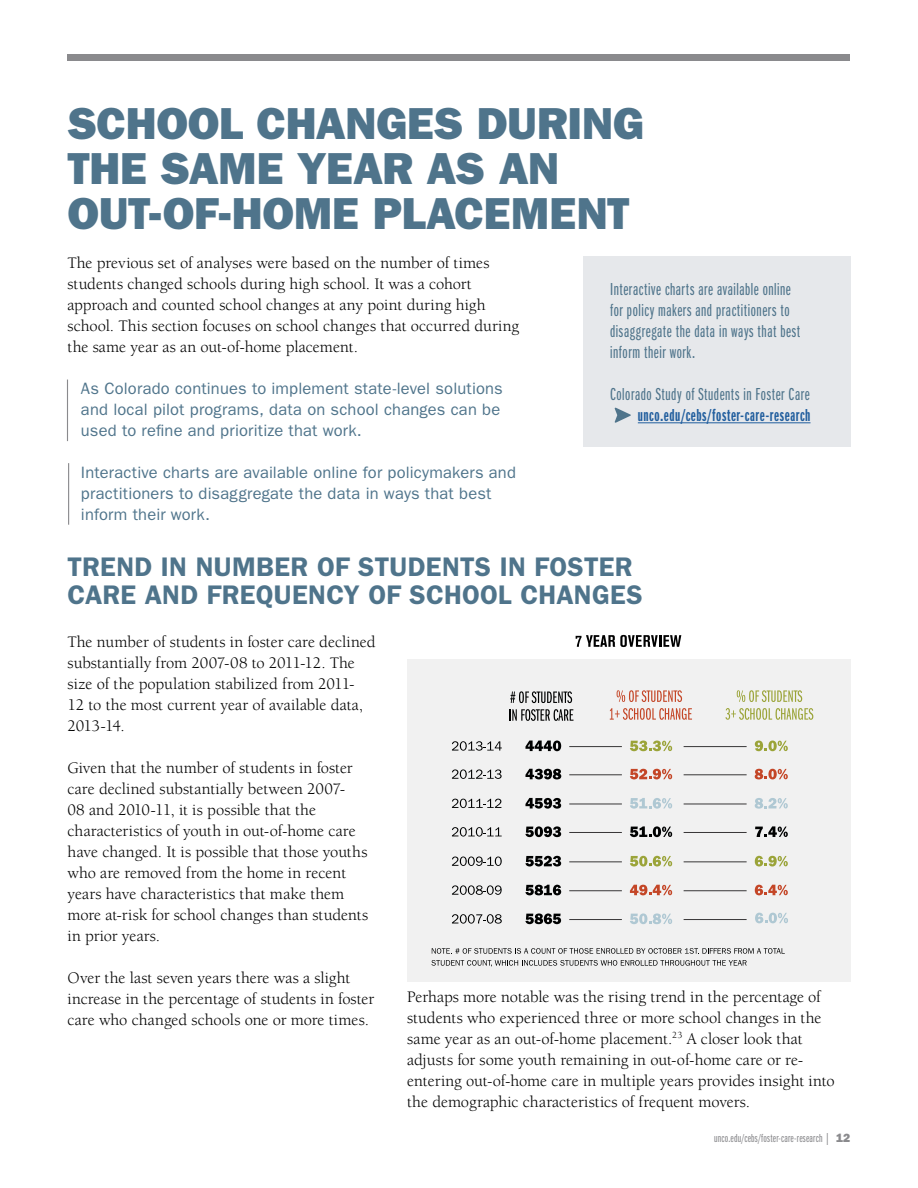
<style>
.page{position:relative;width:918px;height:1188px;background:#fff}
.page>*{position:absolute;margin:0;border:0;box-sizing:border-box;transform-origin:0 0}
.t1{font:45px/45px "ITC Franklin Gothic Std Hvy";letter-spacing:-.005em;color:#4f748b}
.t2{font:600 27px/28.5px "ITC Franklin Gothic Std";letter-spacing:.01em;color:#4f748b}
.t3{font:18px/21px "ITC Franklin Gothic Std Bk X Cp";letter-spacing:.03em;color:#4f748b}
.t4{font:18px "ITC Franklin Gothic Std Dm X Cp";letter-spacing:.035em;color:#215e9e}
.t5{font:16.5px/21px "Berkeley Std";color:#000}
.t6{font:16.5px/21px "ITC Franklin Gothic Std";letter-spacing:.01em;color:#4f748b}
.t7{font:12px "ITC Franklin Gothic Std Bk X Cp";letter-spacing:.02em;color:#8a8a8d}
.s1{font-family:"ITC Franklin Gothic Std Hvy"}
</style>
<div class="page">
<div style="left:68px;top:54px;width:782px;height:7px;background:#8a8a8d"></div>
<div style="left:407px;top:660px;width:443px;height:322px;background:#f1f1f1"></div>
<svg style="left:576px;top:635px;width:105px;height:12px"></svg>
<svg style="left:617px;top:690px;width:65px;height:12px"></svg>
<svg style="left:610px;top:708px;width:82px;height:12px"></svg>
<svg style="left:737px;top:690px;width:65px;height:12px"></svg>
<svg style="left:726px;top:708px;width:87px;height:12px"></svg>
<svg style="left:525px;top:741px;width:36px;height:10px"></svg>
<svg style="left:630px;top:741px;width:42px;height:10px"></svg>
<svg style="left:630px;top:769px;width:42px;height:10px"></svg>
<svg style="left:630px;top:798px;width:42px;height:11px"></svg>
<svg style="left:630px;top:826px;width:42px;height:11px"></svg>
<svg style="left:630px;top:856px;width:42px;height:11px"></svg>
<svg style="left:630px;top:885px;width:42px;height:10px"></svg>
<svg style="left:630px;top:913px;width:42px;height:11px"></svg>
<svg style="left:755px;top:913px;width:33px;height:10px"></svg>
<svg style="left:525px;top:769px;width:36px;height:10px"></svg>
<svg style="left:525px;top:798px;width:36px;height:11px"></svg>
<svg style="left:525px;top:826px;width:36px;height:11px"></svg>
<svg style="left:525px;top:856px;width:36px;height:11px"></svg>
<svg style="left:525px;top:885px;width:36px;height:10px"></svg>
<svg style="left:525px;top:913px;width:36px;height:11px"></svg>
<svg style="left:452px;top:741px;width:50px;height:10px"></svg>
<svg style="left:452px;top:769px;width:50px;height:10px"></svg>
<svg style="left:452px;top:799px;width:49px;height:9px"></svg>
<svg style="left:452px;top:827px;width:50px;height:10px"></svg>
<svg style="left:452px;top:857px;width:50px;height:9px"></svg>
<svg style="left:452px;top:885px;width:50px;height:10px"></svg>
<svg style="left:452px;top:914px;width:50px;height:10px"></svg>
<svg style="left:510px;top:691px;width:62px;height:12px"></svg>
<svg style="left:509px;top:709px;width:65px;height:12px"></svg>
<svg style="left:432px;top:948px;width:353px;height:6px"></svg>
<svg style="left:431px;top:960px;width:316px;height:7px"></svg>
<hr style="left:569px;top:746px;width:53px;height:1px;background:#383637">
<hr style="left:569px;top:775px;width:53px;height:1px;background:#383637">
<hr style="left:569px;top:804px;width:53px;height:1px;background:#383637">
<hr style="left:569px;top:832px;width:53px;height:1px;background:#383637">
<hr style="left:569px;top:862px;width:53px;height:1px;background:#383637">
<hr style="left:569px;top:890px;width:53px;height:1px;background:#383637">
<hr style="left:569px;top:919px;width:53px;height:1px;background:#383637">
<svg style="left:755px;top:741px;width:33px;height:10px"></svg>
<svg style="left:755px;top:769px;width:33px;height:10px"></svg>
<svg style="left:755px;top:798px;width:33px;height:11px"></svg>
<svg style="left:755px;top:826px;width:33px;height:11px"></svg>
<svg style="left:755px;top:856px;width:33px;height:11px"></svg>
<svg style="left:755px;top:885px;width:33px;height:10px"></svg>
<hr style="left:684px;top:746px;width:63px;height:1px;background:#383637">
<hr style="left:684px;top:775px;width:63px;height:1px;background:#383637">
<hr style="left:684px;top:804px;width:63px;height:1px;background:#383637">
<hr style="left:684px;top:832px;width:63px;height:1px;background:#383637">
<hr style="left:684px;top:862px;width:63px;height:1px;background:#383637">
<hr style="left:684px;top:890px;width:63px;height:1px;background:#383637">
<hr style="left:684px;top:919px;width:63px;height:1px;background:#383637">
<div style="left:583px;top:256px;width:267px;height:191px;background:#e6e8eb"></div>
<hr style="left:638px;top:422px;width:173px;height:1px;background:#215e9e">
<hr style="left:67px;top:380px;width:1px;height:61px;background:#8a8a8d">
<hr style="left:68px;top:463px;width:1px;height:62px;background:#8a8a8d">
<svg style="left:615px;top:408px;width:16px;height:15px"></svg>
<h1 class="t1" style="left:68px;top:101px;width:578px">SCHOOL CHANGES DURING<br>THE SAME YEAR AS AN<br>OUT-OF-HOME PLACEMENT</h1>
<p class="t5" style="left:68px;top:253px;width:453px">The previous set of analyses were based on the number of times students changed schools during high school. It was a cohort approach and counted school changes at any point during high school. This section focuses on school changes that occurred during the same year as an out-of-home placement.</p>
<p class="t6" style="left:81px;top:378px;width:423px">As Colorado continues to implement state-level solutions and local pilot programs, data on school changes can be used to refine and prioritize that work.</p>
<p class="t6" style="left:81px;top:462px;width:437px">Interactive charts are available online for policymakers and practitioners to disaggregate the data in ways that best inform their work.</p>
<p class="t3" style="left:610px;top:279px;width:192px">Interactive charts are available online for policy makers and practitioners to disaggregate the data in ways that best inform their work.</p>
<p class="t3" style="left:610px;top:384px;width:201px">Colorado Study of Students in Foster Care</p>
<p class="t4" style="left:638px;top:405px;width:174px">unco.edu/cebs/foster-care-research</p>
<h2 class="t2" style="left:68px;top:552px;width:577px">TREND IN NUMBER OF STUDENTS IN FOSTER<br>CARE AND FREQUENCY OF SCHOOL CHANGES</h2>
<p class="t5" style="left:68px;top:631px;width:310px">The number of students in foster care declined substantially from 2007-08 to 2011-12. The size of the population stabilized from 2011- 12 to the most current year of available data, 2013-14.</p>
<p class="t5" style="left:68px;top:757px;width:302px">Given that the number of students in foster care declined substantially between 2007-<br>08 and 2010-11, it is possible that the characteristics of youth in out-of-home care have changed. It is possible that those youths who are removed from the home in recent years have characteristics that make them more at-risk for school changes than students in prior years.</p>
<p class="t5" style="left:68px;top:967px;width:308px">Over the last seven years there was a slight increase in the percentage of students in foster care who changed schools one or more times.</p>
<p class="t5" style="left:407px;top:986px;width:429px">Perhaps more notable was the rising trend in the percentage of students who experienced three or more school changes in the same year as an out-of-home placement.<sup>23</sup> A closer look that adjusts for some youth remaining in out-of-home care or re&shy;entering out-of-home care in multiple years provides insight into the demographic characteristics of frequent movers.</p>
<p class="t7" style="left:714px;top:1132px;width:138px">unco.edu/cebs/foster-care-research | <span class="s1">12</span></p>
</div>
